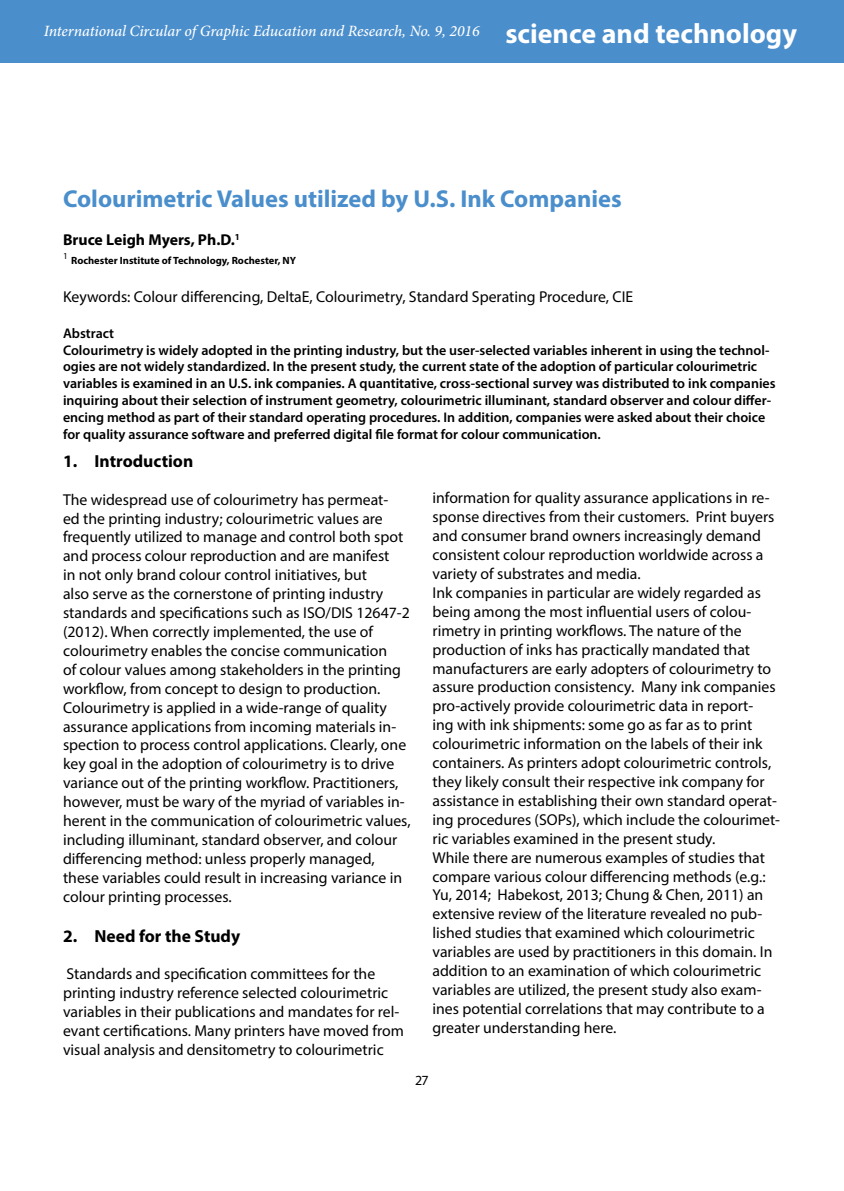
<style>
.page{position:relative;width:844px;height:1191px;background:#fff}
.page>*{position:absolute;margin:0;border:0;box-sizing:border-box;transform-origin:0 0}
.t1{font:700 28px "Myriad Pro";color:#fff}
.t2{font:700 24.5px "Myriad Pro";color:#4a8ecc}
.t3{font:700 17.5px "Myriad Pro";color:#000}
.t4{font:15.75px/18.9px "Myriad Pro";color:#000}
.t5{font:italic 500 15.75px "Minion Pro";letter-spacing:-.01em;color:#fff}
.t6{font:700 15.75px "Myriad Pro";color:#000}
.t7{font:600 14px/16.8px "Myriad Pro";color:#000}
.t8{font:14px "Myriad Pro";color:#000}
.t9{font:700 10.5px "Myriad Pro";color:#000}
.t10{font:9.1px "Myriad Pro";color:#000}
</style>
<div class="page">
<div style="left:0;top:0;width:843px;height:63px;background:#4a8ecc"></div>
<p class="t5" style="left:44px;top:20px;width:437px">International Circular of Graphic Education and Research, No. 9, 2016</p>
<h1 class="t1" style="left:505px;top:15px;width:293px">science and technology</h1>
<h2 class="t2" style="left:63px;top:183px;width:560px">Colourimetric Values utilized by U.S. Ink Companies</h2>
<p class="t6" style="left:63px;top:230px;width:178px">Bruce Leigh Myers, Ph.D.<sup>1</sup></p>
<p class="t10" style="left:63px;top:250px;width:6px">1</p>
<p class="t9" style="left:71px;top:254px;width:226px">Rochester Institute of Technology, Rochester, NY</p>
<p class="t4" style="left:63px;top:287px;width:571px">Keywords: Colour differencing, DeltaE, Colourimetry, Standard Sperating Procedure, CIE</p>
<p class="t7" style="left:63px;top:324px;width:714px">Abstract<br>Colourimetry is widely adopted in the printing industry, but the user-selected variables inherent in using the technol&shy;ogies are not widely standardized. In the present study, the current state of the adoption of particular colourimetric variables is examined in an U.S. ink companies. A quantitative, cross-sectional survey was distributed to ink companies inquiring about their selection of instrument geometry, colourimetric illuminant, standard observer and colour differ&shy;encing method as part of their standard operating procedures. In addition, companies were asked about their choice for quality assurance software and preferred digital file format for colour communication.</p>
<p class="t3" style="left:63px;top:449px;width:132px">1. Introduction</p>
<p class="t4" style="left:63px;top:490px;width:349px">The widespread use of colourimetry has permeat-<br>ed the printing industry; colourimetric values are frequently utilized to manage and control both spot and process colour reproduction and are manifest<br>in not only brand colour control initiatives, but<br>also serve as the cornerstone of printing industry standards and specifications such as ISO/DIS 12647-2 (2012). When correctly implemented, the use of colourimetry enables the concise communication<br>of colour values among stakeholders in the printing workflow, from concept to design to production.<br>Colourimetry is applied in a wide-range of quality assurance applications from incoming materials in&shy;spection to process control applications. Clearly, one key goal in the adoption of colourimetry is to drive variance out of the printing workflow. Practitioners, however, must be wary of the myriad of variables in&shy;herent in the communication of colourimetric values, including illuminant, standard observer, and colour differencing method: unless properly managed, these variables could result in increasing variance in colour printing processes.</p>
<p class="t3" style="left:63px;top:924px;width:179px">2. Need for the Study</p>
<p class="t4" style="left:63px;top:964px;width:342px">Standards and specification committees for the printing industry reference selected colourimetric variables in their publications and mandates for rel&shy;evant certifications. Many printers have moved from visual analysis and densitometry to colourimetric</p>
<p class="t4" style="left:432px;top:488px;width:349px">information for quality assurance applications in re&shy;sponse directives from their customers. Print buyers and consumer brand owners increasingly demand consistent colour reproduction worldwide across a variety of substrates and media.<br>Ink companies in particular are widely regarded as being among the most influential users of colou&shy;rimetry in printing workflows. The nature of the production of inks has practically mandated that manufacturers are early adopters of colourimetry to assure production consistency. Many ink companies pro-actively provide colourimetric data in report-<br>ing with ink shipments: some go as far as to print colourimetric information on the labels of their ink containers. As printers adopt colourimetric controls, they likely consult their respective ink company for assistance in establishing their own standard operat&shy;ing procedures (SOPs), which include the colourimet&shy;ric variables examined in the present study.<br>While there are numerous examples of studies that compare various colour differencing methods (e.g.:<br>Yu, 2014; Habekost, 2013; Chung &amp; Chen, 2011) an extensive review of the literature revealed no pub&shy;lished studies that examined which colourimetric variables are used by practitioners in this domain. In addition to an examination of which colourimetric variables are utilized, the present study also exam&shy;ines potential correlations that may contribute to a greater understanding here.</p>
<p class="t8" style="left:415px;top:1071px;width:15px">27</p>
</div>
